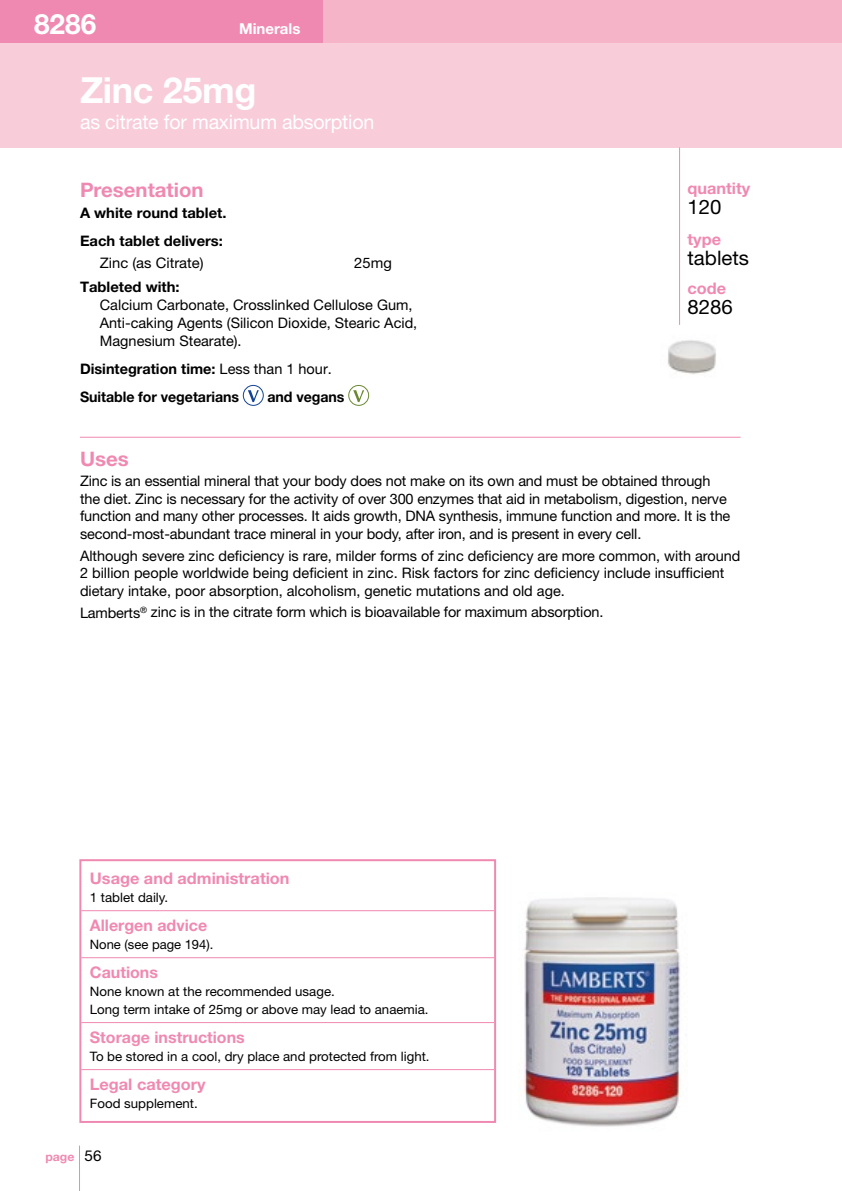
<style>
.page{position:relative;width:842px;height:1191px;background:#fff}
.page>*{position:absolute;margin:0;border:0;box-sizing:border-box;transform-origin:0 0}
.t1{font:700 36px "Helvetica Neue";letter-spacing:-.01em;color:#fff}
.t2{font:700 28px "Helvetica Neue";color:#fff}
.t3{font:20px "Helvetica Neue";letter-spacing:-.01em;color:#fff}
.t4{font:700 20px "Helvetica Neue";color:#f089b1}
.t5{font:20px "Helvetica Neue";color:#000}
.t6{font:700 16px "Helvetica Neue";color:#f089b1}
.t7{font:700 15px "Helvetica Neue";color:#fff}
.t8{font:14.4px/17.6px "Helvetica Neue";letter-spacing:-.01em;color:#000}
.t9{font:700 14.4px/28px "Helvetica Neue";color:#000}
.t10{font:13px/17.8px "Helvetica Neue";color:#000}
.t11{font:700 12px "Helvetica Neue";color:#f089b1}
.s1{font-weight:400}
.s2{font-weight:400;font-size:15px;color:#000}
</style>
<div class="page">
<div style="left:0;top:0;width:842px;height:147px;background:#f9ccda"></div>
<div style="left:0;top:0;width:842px;height:43px;background:#f5b4c7"></div>
<div style="left:0;top:0;width:323px;height:43px;background:#f089b1"></div>
<hr style="left:79px;top:1145px;width:1px;height:46px;background:#f089b1">
<hr style="left:80px;top:437px;width:660px;height:1px;background:#f089b1">
<div style="left:243px;top:385px;width:21px;height:21px;border:1px solid #134395;border-radius:50%"></div>
<svg style="left:248px;top:390px;width:11px;height:12px"></svg>
<div style="left:348px;top:385px;width:21px;height:21px;border:1px solid #6b8832;border-radius:50%"></div>
<svg style="left:353px;top:390px;width:11px;height:12px"></svg>
<hr style="left:679px;top:147px;width:1px;height:178px;background:#f089b1">
<hr style="left:81px;top:910px;width:413px;height:1px;background:#f089b1">
<hr style="left:81px;top:957px;width:413px;height:1px;background:#f089b1">
<hr style="left:81px;top:1022px;width:413px;height:1px;background:#f089b1">
<hr style="left:81px;top:1069px;width:413px;height:1px;background:#f089b1">
<div style="left:79px;top:859px;width:417px;height:264px;border:2px solid #f089b1"></div>
<img style="left:668px;top:348px;width:48px;height:26px">
<img style="left:669px;top:340px;width:46px;height:31px">
<img style="left:524px;top:897px;width:156px;height:230px">
<hr style="left:841px;top:0;width:1px;height:43px;background:#a8bab8">
<h2 class="t2" style="left:34px;top:7px;width:64px">8286</h2>
<p class="t7" style="left:239px;top:20px;width:63px">Minerals</p>
<h1 class="t1" style="left:80px;top:68px;width:178px">Zinc 25mg</h1>
<h3 class="t3" style="left:80px;top:110px;width:296px">as citrate for maximum absorption</h3>
<h3 class="t4" style="left:80px;top:178px;width:125px">Presentation</h3>
<p class="t9" style="left:80px;top:198px;width:148px">A white round tablet.<br>Each tablet delivers:</p>
<p class="t8" style="left:100px;top:254px;width:105px">Zinc (as Citrate)</p>
<p class="t8" style="left:354px;top:254px;width:39px">25mg</p>
<p class="t9" style="left:80px;top:272px;width:101px">Tableted with:</p>
<p class="t8" style="left:100px;top:295px;width:319px">Calcium Carbonate, Crosslinked Cellulose Gum,<br>Anti-caking Agents (Silicon Dioxide, Stearic Acid,<br>Magnesium Stearate).</p>
<p class="t9" style="left:80px;top:354px;width:253px">Disintegration time: <span class="s1">Less than 1 hour.<br></span>Suitable for vegetarians</p>
<p class="t9" style="left:267px;top:382px;width:79px">and vegans</p>
<p class="t6" style="left:687px;top:178px;width:64px">quantity</p>
<h3 class="t5" style="left:687px;top:195px;width:36px">120</h3>
<p class="t6" style="left:687px;top:230px;width:35px">type</p>
<h3 class="t5" style="left:687px;top:246px;width:63px">tablets</h3>
<p class="t6" style="left:687px;top:278px;width:40px">code</p>
<h3 class="t5" style="left:687px;top:295px;width:47px">8286</h3>
<h3 class="t4" style="left:80px;top:446px;width:50px">Uses</h3>
<p class="t8" style="left:80px;top:472px;width:652px">Zinc is an essential mineral that your body does not make on its own and must be obtained through the diet. Zinc is necessary for the activity of over 300 enzymes that aid in metabolism, digestion, nerve function and many other processes. It aids growth, DNA synthesis, immune function and more. It is the second-most-abundant trace mineral in your body, after iron, and is present in every cell.</p>
<p class="t8" style="left:80px;top:546px;width:662px">Although severe zinc deficiency is rare, milder forms of zinc deficiency are more common, with around<br>2 billion people worldwide being deficient in zinc. Risk factors for zinc deficiency include insufficient dietary intake, poor absorption, alcoholism, genetic mutations and old age.</p>
<p class="t8" style="left:80px;top:603px;width:525px">Lamberts<sup>®</sup> zinc is in the citrate form which is bioavailable for maximum absorption.</p>
<p class="t6" style="left:90px;top:868px;width:201px">Usage and administration</p>
<p class="t10" style="left:90px;top:888px;width:80px">1 tablet daily.</p>
<p class="t6" style="left:90px;top:915px;width:119px">Allergen advice</p>
<p class="t10" style="left:90px;top:935px;width:125px">None (see page 194).</p>
<p class="t6" style="left:90px;top:962px;width:70px">Cautions</p>
<p class="t10" style="left:90px;top:982px;width:340px">None known at the recommended usage.<br>Long term intake of 25mg or above may lead to anaemia.</p>
<p class="t6" style="left:90px;top:1027px;width:156px">Storage instructions</p>
<p class="t10" style="left:90px;top:1047px;width:341px">To be stored in a cool, dry place and protected from light.</p>
<p class="t6" style="left:90px;top:1074px;width:117px">Legal category</p>
<p class="t10" style="left:90px;top:1094px;width:109px">Food supplement.</p>
<p class="t11" style="left:45px;top:1149px;width:58px">page <span class="s2">56</span></p>
</div>
